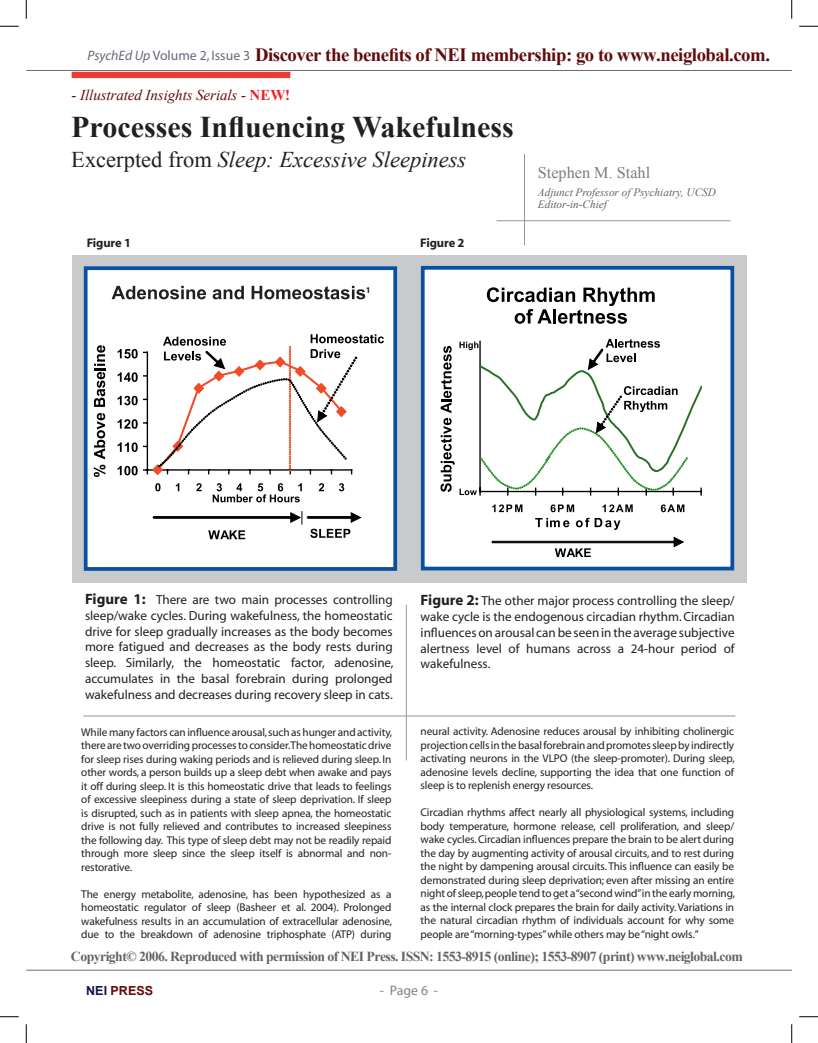
<style>
.page{position:relative;width:818px;height:1043px;background:#fff}
.page>*{position:absolute;margin:0;border:0;box-sizing:border-box;transform-origin:0 0}
.t1{font:700 30px "Times New Roman";color:#231f20}
.t2{font:italic 22.5px "Times New Roman";color:#231f20}
.t3{font:700 18.75px "Times New Roman";letter-spacing:-.025em;color:#620b0c}
.t4{font:16.25px "Times New Roman";color:#7a7e81}
.t5{font:italic 15px "Times New Roman";letter-spacing:-.005em;color:#620b0c}
.t6{font:700 13.75px "Times New Roman";letter-spacing:-.04em;color:#636366}
.t7{font:13.75px "Myriad";color:#686777}
.t8{font:13.75px "Myriad";color:#808285}
.t9{font:13.12px/15.8px "Myriad";color:#231f20;text-align:justify}
.t10{font:700 12.5px "Myriad";letter-spacing:-.01em;color:#231f20}
.t11{font:700 12.5px "Arial";color:#620b0c}
.t12{font:11.25px/13.5px "Myriad";letter-spacing:-.01em;color:#231f20;text-align:justify}
.t13{font:italic 11.25px/12.5px "Times New Roman";color:#636366}
.t14{font:700 8.75px "Myriad";color:#231f20}
.s1{font-style:italic}
.s2{font-weight:700;font-style:normal;color:#ee2223}
.s3{font-style:normal}
.s4{font-weight:700;font-size:15px}
.s5{color:#13124a}
</style>
<div class="page">
<hr style="left:26px;top:70px;width:765px;height:1px;background:#6c6d70">
<hr style="left:26px;top:969px;width:765px;height:1px;background:#6c6d70">
<div style="left:72px;top:255px;width:674px;height:327px;background:#c9cacc"></div>
<div style="left:422px;top:268px;width:310px;height:300px;background:#fff"></div>
<div style="left:421px;top:266px;width:313px;height:304px;border:4px solid #094fa3"></div>
<div style="left:86px;top:268px;width:309px;height:301px;background:#fff"></div>
<div style="left:84px;top:266px;width:313px;height:305px;border:4px solid #094fa3"></div>
<div style="left:72px;top:72px;width:218px;height:6px;background:#ee3b32"></div>
<hr style="left:524px;top:154px;width:1px;height:91px;background:#939598">
<hr style="left:496px;top:220px;width:234px;height:1px;background:#939598">
<svg style="left:118px;top:466px;width:20px;height:9px"></svg>
<svg style="left:118px;top:442px;width:20px;height:10px"></svg>
<svg style="left:118px;top:419px;width:20px;height:10px"></svg>
<svg style="left:118px;top:396px;width:20px;height:9px"></svg>
<svg style="left:118px;top:372px;width:20px;height:10px"></svg>
<svg style="left:118px;top:349px;width:20px;height:9px"></svg>
<svg style="left:155px;top:483px;width:5px;height:8px"></svg>
<svg style="left:176px;top:483px;width:3px;height:8px"></svg>
<svg style="left:196px;top:483px;width:5px;height:8px"></svg>
<svg style="left:319px;top:483px;width:5px;height:8px"></svg>
<svg style="left:339px;top:483px;width:5px;height:8px"></svg>
<svg style="left:153px;top:511px;width:208px;height:28px"></svg>
<svg style="left:94px;top:413px;width:11px;height:64px"></svg>
<svg style="left:94px;top:345px;width:11px;height:62px"></svg>
<svg style="left:213px;top:483px;width:89px;height:19px"></svg>
<svg style="left:144px;top:334px;width:240px;height:141px"></svg>
<svg style="left:112px;top:285px;width:253px;height:15px"></svg>
<hr style="left:83px;top:715px;width:652px;height:1px;background:#939598">
<hr style="left:406px;top:605px;width:1px;height:155px;background:#939598">
<svg style="left:492px;top:504px;width:30px;height:8px"></svg>
<svg style="left:550px;top:504px;width:24px;height:8px"></svg>
<svg style="left:602px;top:504px;width:30px;height:8px"></svg>
<svg style="left:660px;top:504px;width:24px;height:8px"></svg>
<svg style="left:535px;top:518px;width:34px;height:9px"></svg>
<svg style="left:576px;top:518px;width:44px;height:12px"></svg>
<svg style="left:492px;top:537px;width:191px;height:20px"></svg>
<svg style="left:440px;top:339px;width:261px;height:156px"></svg>
<svg style="left:487px;top:287px;width:167px;height:37px"></svg>
<svg style="left:0;top:26px;width:19px;height:1px"></svg>
<svg style="left:799px;top:26px;width:19px;height:1px"></svg>
<svg style="left:0;top:1016px;width:19px;height:1px"></svg>
<svg style="left:799px;top:1016px;width:19px;height:1px"></svg>
<svg style="left:26px;top:0;width:1px;height:19px"></svg>
<svg style="left:26px;top:1024px;width:1px;height:18px"></svg>
<svg style="left:791px;top:0;width:1px;height:19px"></svg>
<svg style="left:791px;top:1024px;width:1px;height:18px"></svg>
<h3 class="t3" style="left:255px;top:42px;width:516px">Discover the benefits of NEI membership: go to www.neiglobal.com.</h3>
<p class="t7" style="left:88px;top:49px;width:164px"><span class="s1">PsychEd Up</span> Volume 2, Issue 3</p>
<h3 class="t5" style="left:72px;top:85px;width:220px">- Illustrated Insights Serials - <span class="s2">NEW!</span></h3>
<h1 class="t1" style="left:71px;top:106px;width:444px">Processes Influencing Wakefulness</h1>
<h2 class="t2" style="left:71px;top:144px;width:396px"><span class="s3">Excerpted from</span> Sleep: Excessive Sleepiness</h2>
<p class="t10" style="left:87px;top:236px;width:46px">Figure 1</p>
<p class="t10" style="left:420px;top:236px;width:46px">Figure 2</p>
<p class="t14" style="left:366px;top:285px;width:6px">1</p>
<h3 class="t4" style="left:538px;top:162px;width:114px">Stephen M. Stahl</h3>
<p class="t13" style="left:538px;top:185px;width:179px">Adjunct Professor of Psychiatry, UCSD<br>Editor-in-Chief</p>
<p class="t9" style="left:85px;top:592px;width:310px"><span class="s4">Figure 1:</span> There are two main processes controlling sleep/wake cycles. During wakefulness, the homeostatic drive for sleep gradually increases as the body becomes more fatigued and decreases as the body rests during sleep. Similarly, the homeostatic factor, adenosine, accumulates in the basal forebrain during prolonged wakefulness and decreases during recovery sleep in cats.</p>
<p class="t9" style="left:420px;top:593px;width:315px"><span class="s4">Figure 2:</span> The other major process controlling the sleep/ wake cycle is the endogenous circadian rhythm. Circadian influences on arousal can be seen in the average subjective alertness level of humans across a 24-hour period of wakefulness.</p>
<p class="t12" style="left:81px;top:725px;width:312px">While many factors can influence arousal, such as hunger and activity, there are two overriding processes to consider.The homeostatic drive for sleep rises during waking periods and is relieved during sleep. In other words, a person builds up a sleep debt when awake and pays it off during sleep. It is this homeostatic drive that leads to feelings of excessive sleepiness during a state of sleep deprivation. If sleep is disrupted, such as in patients with sleep apnea, the homeostatic drive is not fully relieved and contributes to increased sleepiness the following day. This type of sleep debt may not be readily repaid through more sleep since the sleep itself is abnormal and non&shy;restorative.</p>
<p class="t12" style="left:81px;top:887px;width:312px">The energy metabolite, adenosine, has been hypothesized as a homeostatic regulator of sleep (Basheer et al. 2004). Prolonged wakefulness results in an accumulation of extracellular adenosine, due to the breakdown of adenosine triphosphate (ATP) during</p>
<p class="t12" style="left:420px;top:725px;width:316px">neural activity. Adenosine reduces arousal by inhibiting cholinergic projection cells in the basal forebrain and promotes sleep by indirectly activating neurons in the VLPO (the sleep-promoter). During sleep, adenosine levels decline, supporting the idea that one function of sleep is to replenish energy resources.</p>
<p class="t12" style="left:420px;top:806px;width:316px">Circadian rhythms affect nearly all physiological systems, including body temperature, hormone release, cell proliferation, and sleep/ wake cycles. Circadian influences prepare the brain to be alert during the day by augmenting activity of arousal circuits, and to rest during the night by dampening arousal circuits. This influence can easily be demonstrated during sleep deprivation; even after missing an entire night of sleep, people tend to get a “second wind” in the early morning, as the internal clock prepares the brain for daily activity. Variations in the natural circadian rhythm of individuals account for why some people are “morning-types” while others may be “night owls.”</p>
<p class="t6" style="left:71px;top:947px;width:673px">Copyright© 2006. Reproduced with permission of NEI Press. ISSN: 1553-8915 (online); 1553-8907 (print) www.neiglobal.com</p>
<p class="t11" style="left:86px;top:982px;width:68px"><span class="s5">NEI</span> PRESS</p>
<p class="t8" style="left:380px;top:983px;width:60px">- Page -</p>
</div>
